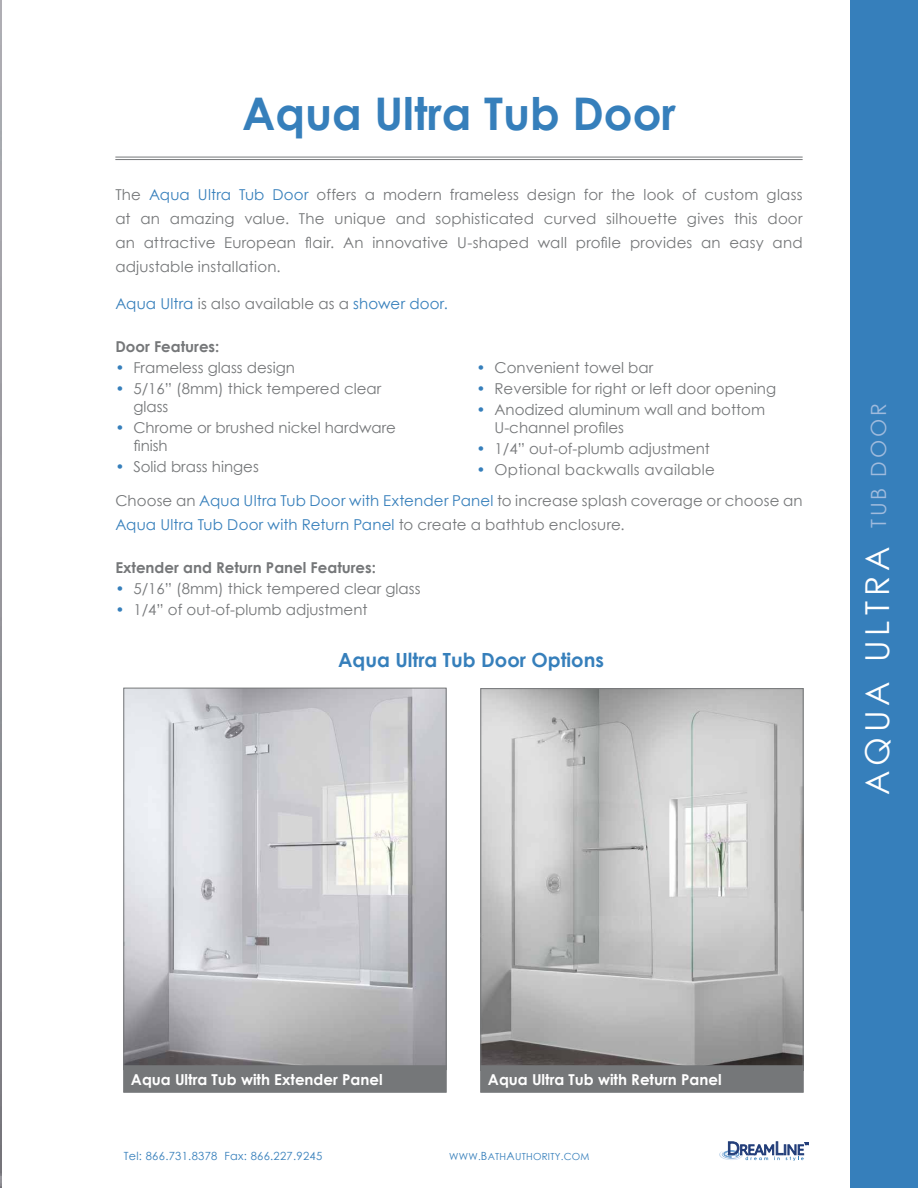
<style>
.page{position:relative;width:918px;height:1188px;background:#fff}
.page>*{position:absolute;margin:0;border:0;box-sizing:border-box;transform-origin:0 0}
.t1{font:700 45px "Century Gothic";color:#367fbb}
.t2{font:33px "Century Gothic";letter-spacing:.15em;color:#fff}
.t3{font:700 19.5px "Century Gothic";color:#367fbb}
.t4{font:15px/24px "Century Gothic";color:#757779}
.t5{font:15px "Century Gothic";letter-spacing:.01em;color:#367fbb}
.t6{font:700 15px "Century Gothic";color:#fff}
.t7{font:700 15px "Century Gothic";color:#757779}
.t8{font:11.25px "Century Gothic";letter-spacing:.025em;color:#367fbb}
.t9{font:9.75px "Century Gothic";letter-spacing:.025em;color:#367fbb}
.s1{color:#367fbb}
.s2{color:#757779}
.s3{font-size:21px;color:#a0bbdd}
.s4{font-size:11.25px}
</style>
<div class="page">
<img style="left:125px;top:690px;width:320px;height:375px">
<div style="left:123px;top:1065px;width:324px;height:28px;background:#757779;border:1px solid #757779"></div>
<img style="left:482px;top:690px;width:320px;height:375px">
<div style="left:480px;top:1065px;width:324px;height:28px;background:#757779;border:1px solid #757779"></div>
<hr style="left:115px;top:157px;width:688px;height:1px;background:#757779">
<hr style="left:115px;top:159px;width:688px;height:1px;background:#757779">
<div style="left:850px;top:0;width:68px;height:1188px;background:#367fbb"></div>
<svg style="left:719px;top:1141px;width:90px;height:20px"></svg>
<h1 class="t1" style="left:242px;top:79px;width:435px">Aqua Ultra Tub Door</h1>
<p class="t4" style="left:115px;top:182px;width:689px;text-align:justify">The <span class="s1">Aqua Ultra Tub Door</span> offers a modern frameless design for the look of custom glass at an amazing value. The unique and sophisticated curved silhouette gives this door an attractive European flair. An innovative U-shaped wall profile provides an easy and adjustable installation.</p>
<p class="t5" style="left:115px;top:293px;width:334px">Aqua Ultra <span class="s2">is also available as a</span> shower door.</p>
<p class="t7" style="left:115px;top:335px;width:106px">Door Features:</p>
<p class="t4" style="left:115px;top:355px;width:181px"><span class="s1">•</span> Frameless glass design</p>
<p class="t4" style="left:133px;top:379px;width:249px;line-height:18px;text-indent:-18px"><span class="s1">•</span> 5/16” (8mm) thick tempered clear glass</p>
<p class="t4" style="left:133px;top:418px;width:264px;line-height:18px;text-indent:-18px"><span class="s1">•</span> Chrome or brushed nickel hardware finish</p>
<p class="t4" style="left:115px;top:454px;width:145px"><span class="s1">•</span> Solid brass hinges</p>
<p class="t4" style="left:477px;top:355px;width:178px"><span class="s1">•</span> Convenient towel bar</p>
<p class="t4" style="left:477px;top:376px;width:301px"><span class="s1">•</span> Reversible for right or left door opening</p>
<p class="t4" style="left:495px;top:400px;width:272px;line-height:18px;text-indent:-18px"><span class="s1">•</span> Anodized aluminum wall and bottom<br>U-channel profiles</p>
<p class="t4" style="left:477px;top:436px;width:235px"><span class="s1">•</span> 1/4” out-of-plumb adjustment</p>
<p class="t4" style="left:115px;top:453px;width:689px;line-height:31.8px;text-indent:361px"><span class="s1">•</span> Optional backwalls available<br>Choose an <span class="s1">Aqua Ultra Tub Door with Extender Panel</span> to increase splash coverage or choose an</p>
<p class="t5" style="left:115px;top:515px;width:511px">Aqua Ultra Tub Door with Return Panel <span class="s2">to create a bathtub enclosure.</span></p>
<p class="t7" style="left:115px;top:556px;width:262px">Extender and Return Panel Features:</p>
<p class="t4" style="left:115px;top:576px;width:307px"><span class="s1">•</span> 5/16” (8mm) thick tempered clear glass</p>
<p class="t4" style="left:115px;top:597px;width:254px"><span class="s1">•</span> 1/4” of out-of-plumb adjustment</p>
<h3 class="t3" style="left:338px;top:645px;width:267px">Aqua Ultra Tub Door Options</h3>
<h2 class="t2" style="left:854px;top:795px;width:393px;rotate:-90deg">AQUA ULTRA <span class="s3">TUB DOOR</span></h2>
<p class="t6" style="left:131px;top:1068px;width:253px">Aqua Ultra Tub with Extender Panel</p>
<p class="t6" style="left:488px;top:1068px;width:235px">Aqua Ultra Tub with Return Panel</p>
<p class="t8" style="left:124px;top:1148px;width:200px">Tel: 866.731.8378 Fax: 866.227.9245</p>
<p class="t9" style="left:449px;top:1150px;width:142px">WWW.<span class="s4">B</span>ATH<span class="s4">A</span>UTHORITY.COM</p>
</div>
